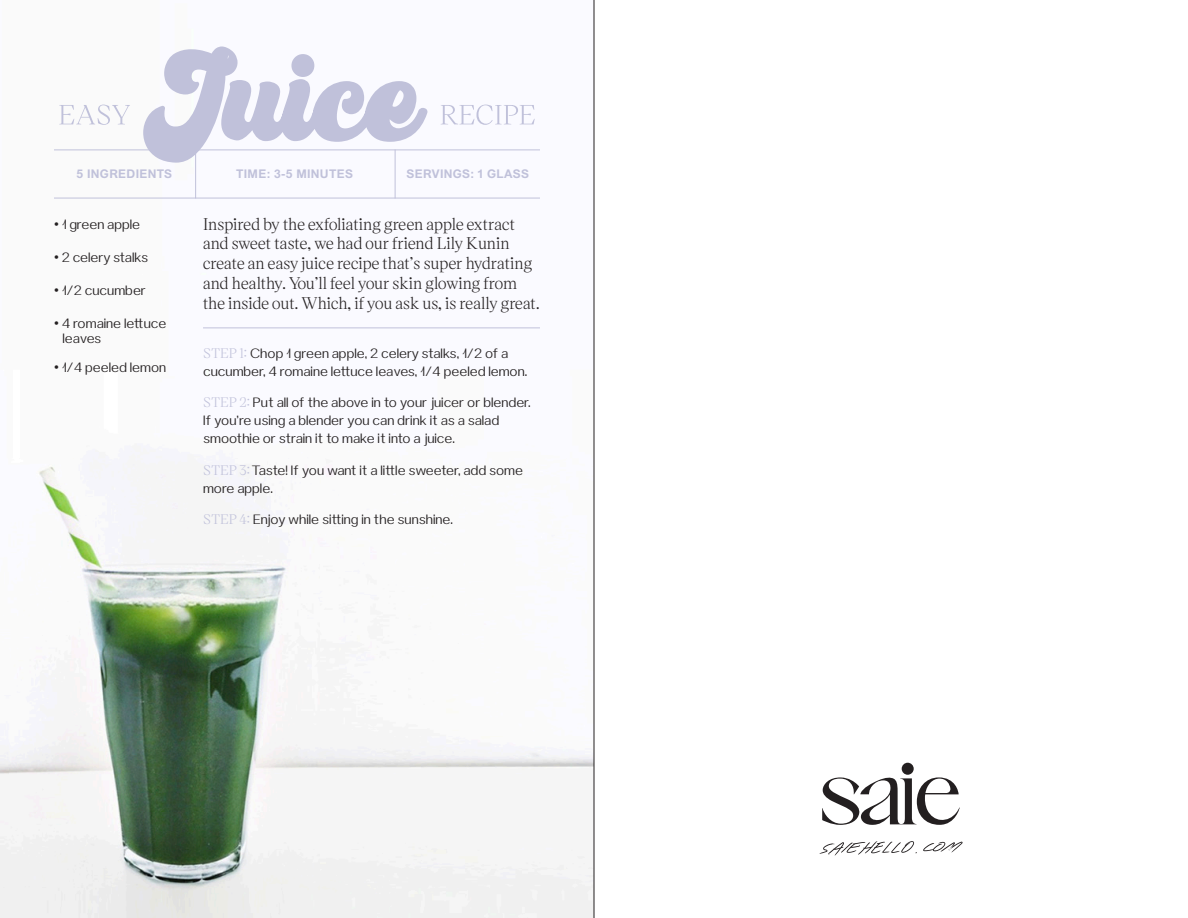
<style>
.page{position:relative;width:1188px;height:918px;background:#fff}
.page>*{position:absolute;margin:0;border:0;box-sizing:border-box;transform-origin:0 0}
.t1{font:16.35px/19.8px "Victor Serif";color:#231f20}
.t2{font:300 13.5px/18px "Ordinary Text";color:#231f20}
.t3{font:700 12px "Union";letter-spacing:.025em;color:#c0c1da}
.s1{font-family:"Victor Serif";font-weight:400;color:#c0c1da}
</style>
<div class="page">
<img style="left:0;top:0;width:594px;height:918px">
<hr style="left:54px;top:198px;width:486px;height:1px;background:#c0c1da">
<hr style="left:203px;top:328px;width:337px;height:1px;background:#c0c1da">
<hr style="left:54px;top:150px;width:486px;height:1px;background:#c0c1da">
<svg style="left:441px;top:105px;width:94px;height:20px"></svg>
<svg style="left:143px;top:47px;width:284px;height:116px"></svg>
<svg style="left:59px;top:105px;width:71px;height:20px"></svg>
<hr style="left:395px;top:150px;width:1px;height:48px;background:#c0c1da">
<hr style="left:195px;top:150px;width:1px;height:48px;background:#c0c1da">
<div style="left:902px;top:763px;width:12px;height:12px;background:#231f20;border-radius:50%"></div>
<svg style="left:822px;top:777px;width:138px;height:48px"></svg>
<svg style="left:923px;top:842px;width:40px;height:11px"></svg>
<svg style="left:819px;top:841px;width:98px;height:15px"></svg>
<hr style="left:594px;top:0;width:1px;height:918px;background:#231f20">
<p class="t3" style="left:77px;top:167px;width:97px">5 INGREDIENTS</p>
<p class="t3" style="left:236px;top:167px;width:118px">TIME: 3-5 MINUTES</p>
<p class="t3" style="left:407px;top:167px;width:124px">SERVINGS: 1 GLASS</p>
<p class="t2" style="left:54px;top:215px;width:88px">• 1 green apple</p>
<p class="t2" style="left:54px;top:248px;width:96px">• 2 celery stalks</p>
<p class="t2" style="left:54px;top:281px;width:94px">• 1/2 cucumber</p>
<p class="t2" style="left:62px;top:316px;width:105px;line-height:15px;text-indent:-8px">• 4 romaine lettuce leaves</p>
<p class="t2" style="left:54px;top:358px;width:114px">• 1/4 peeled lemon</p>
<p class="t1" style="left:203px;top:213px;width:338px">Inspired by the exfoliating green apple extract and sweet taste, we had our friend Lily Kunin create an easy juice recipe that’s super hydrating and healthy. You’ll feel your skin glowing from the inside out. Which, if you ask us, is really great.</p>
<p class="t2" style="left:203px;top:343px;width:326px"><span class="s1">STEP 1:</span> Chop 1 green apple, 2 celery stalks, 1/2 of a cucumber, 4 romaine lettuce leaves, 1/4 peeled lemon.</p>
<p class="t2" style="left:203px;top:393px;width:329px"><span class="s1">STEP 2:</span> Put all of the above in to your juicer or blender.<br>If you’re using a blender you can drink it as a salad smoothie or strain it to make it into a juice.</p>
<p class="t2" style="left:203px;top:460px;width:322px"><span class="s1">STEP 3:</span>Taste! If you want it a little sweeter, add some more apple.</p>
<p class="t2" style="left:203px;top:510px;width:251px"><span class="s1">STEP 4:</span> Enjoy while sitting in the sunshine.</p>
</div>
